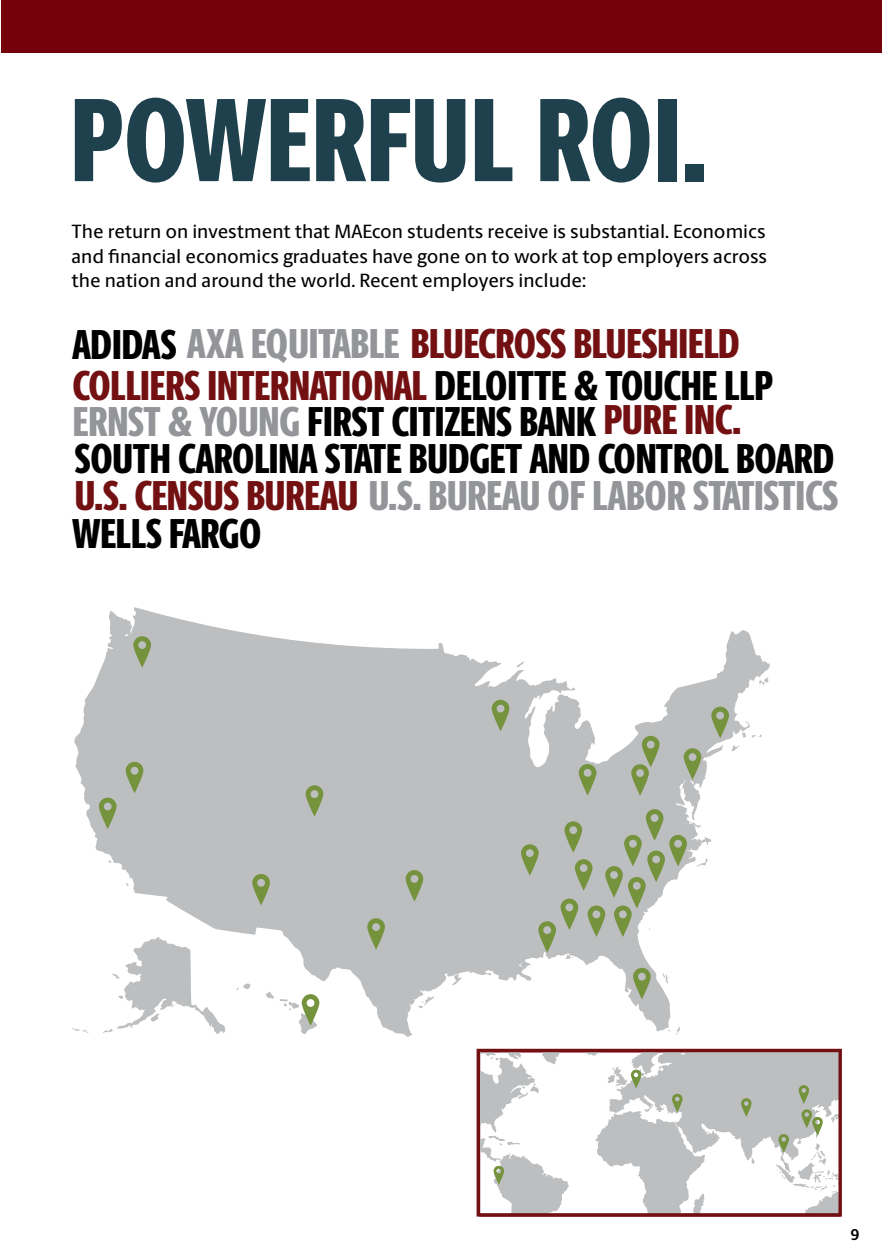
<style>
.page{position:relative;width:882px;height:1260px;background:#fff}
.page>*{position:absolute;margin:0;border:0;box-sizing:border-box;transform-origin:0 0}
.HEADERS_-_H1{font:800 119px "Berlingske Sans X Cn";color:#1f414d}
.ROI_-_H2{font:800 42px "Berlingske Sans X Cn";letter-spacing:-.01em;color:#000}
.ROI_-_H2-2{font:800 42px "Berlingske Sans X Cn";letter-spacing:-.005em;color:#731012}
.ROI_-_H2-3{font:800 42px "Berlingske Sans X Cn";letter-spacing:-.01em;color:#939598}
.Body_P1{font:500 19.25px/24.5px "Berlingske Sans";color:#000;text-align:justify}
.t1{font:700 15.75px "Berlingske Sans";color:#000}
.s1{color:#000}
.s2{color:#939598}
.s3{color:#731012}
</style>
<div class="page">
<svg style="left:74px;top:607px;width:696px;height:430px;fill:#bcbec0"></svg>
<svg style="left:452px;top:974px;width:10px;height:12px"></svg>
<svg style="left:266px;top:991px;width:8px;height:8px"></svg>
<svg style="left:517px;top:661px;width:7px;height:7px"></svg>
<svg style="left:109px;top:861px;width:9px;height:3px"></svg>
<svg style="left:752px;top:734px;width:10px;height:4px"></svg>
<svg style="left:126px;top:875px;width:5px;height:11px"></svg>
<svg style="left:236px;top:983px;width:15px;height:8px"></svg>
<svg style="left:676px;top:1027px;width:4px;height:8px"></svg>
<svg style="left:73px;top:1028px;width:16px;height:5px"></svg>
<svg style="left:759px;top:676px;width:10px;height:9px"></svg>
<svg style="left:418px;top:996px;width:16px;height:12px"></svg>
<svg style="left:103px;top:937px;width:123px;height:97px"></svg>
<svg style="left:97px;top:786px;width:20px;height:43px"></svg>
<svg style="left:306px;top:785px;width:17px;height:32px"></svg>
<svg style="left:126px;top:762px;width:17px;height:31px"></svg>
<svg style="left:252px;top:874px;width:18px;height:31px"></svg>
<svg style="left:406px;top:870px;width:17px;height:32px"></svg>
<svg style="left:367px;top:918px;width:18px;height:32px"></svg>
<svg style="left:521px;top:707px;width:225px;height:292px"></svg>
<svg style="left:133px;top:613px;width:18px;height:55px"></svg>
<svg style="left:492px;top:700px;width:17px;height:31px"></svg>
<svg style="left:280px;top:994px;width:39px;height:40px"></svg>
<svg style="left:481px;top:1053px;width:357px;height:160px"></svg>
<svg style="left:631px;top:1070px;width:10px;height:18px"></svg>
<svg style="left:494px;top:1166px;width:10px;height:19px"></svg>
<svg style="left:672px;top:1094px;width:11px;height:19px"></svg>
<svg style="left:799px;top:1085px;width:24px;height:51px"></svg>
<svg style="left:741px;top:1098px;width:11px;height:19px"></svg>
<svg style="left:778px;top:1134px;width:11px;height:19px"></svg>
<div style="left:477px;top:1049px;width:365px;height:168px;border:3px solid #731012"></div>
<div style="left:2px;top:0;width:880px;height:52px;background:#73000a"></div>
<p class="HEADERS_-_H1" style="left:71px;top:51px;width:638px">POWERFUL ROI.</p>
<p class="Body_P1" style="left:72px;top:218px;width:697px">The return on investment that MAEcon students receive is substantial. Economics and financial economics graduates have gone on to work at top employers across the nation and around the world. Recent employers include:</p>
<h1 class="ROI_-_H2-2" style="left:72px;top:313px;width:669px"><span class="s1">ADIDAS</span> <span class="s2">AXA EQUITABLE</span> BLUECROSS BLUESHIELD</h1>
<h1 class="ROI_-_H2-2" style="left:73px;top:354px;width:702px">COLLIERS INTERNATIONAL <span class="s1">DELOITTE &amp; TOUCHE LLP</span></h1>
<h1 class="ROI_-_H2" style="left:73px;top:391px;width:670px"><span class="s2">ERNST &amp; YOUNG</span> FIRST CITIZENS BANK <span class="s3">PURE INC.</span></h1>
<h1 class="ROI_-_H2" style="left:75px;top:428px;width:761px">SOUTH CAROLINA STATE BUDGET AND CONTROL BOARD</h1>
<h1 class="ROI_-_H2-3" style="left:75px;top:464px;width:765px"><span class="s3">U.S. CENSUS BUREAU</span> U.S. BUREAU OF LABOR STATISTICS</h1>
<h1 class="ROI_-_H2" style="left:72px;top:502px;width:191px">WELLS FARGO</h1>
<p class="t1" style="left:850px;top:1223px;width:11px">9</p>
</div>
